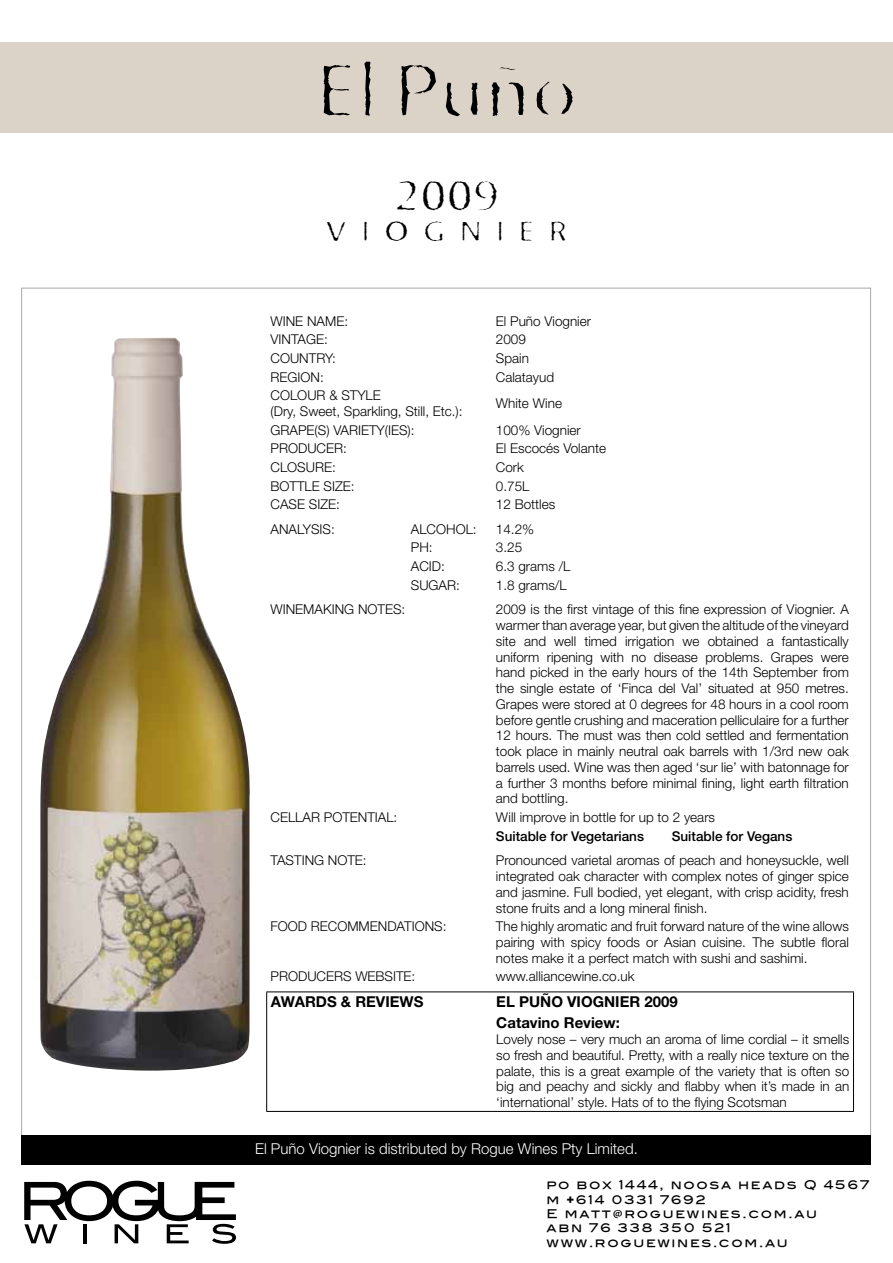
<style>
.page{position:relative;width:893px;height:1263px;background:#fff}
.page>*{position:absolute;margin:0;border:0;box-sizing:border-box;transform-origin:0 0}
.t1{font:79.65px "Advert Rough One";letter-spacing:-.02em;color:#000}
.t2{font:45px "Advert Rough One";color:#000}
.t3{font:30px "Advert Rough One";letter-spacing:.45em;color:#000}
.t4{font:300 15px "Helvetica Neue LT Std";color:#fff}
.t5{font:700 15px/21px "Helvetica Neue LT Std";color:#000}
.t6{font:300 13.5px/15.8px "Helvetica Neue LT Std";color:#000;text-align:justify}
.t7{font:500 13.5px "Helvetica Neue LT Std";color:#000}
.t8{font:12px/14.4px "Blair Md ITCTT Medium";letter-spacing:.14em;color:#000}
.s1{font-family:"Arial";font-weight:900}
</style>
<div class="page">
<svg style="left:24px;top:1181px;width:212px;height:63px"></svg>
<div style="left:21px;top:288px;width:850px;height:850px;background:#fff;border:1px solid #a7a9ac"></div>
<div style="left:21px;top:1135px;width:850px;height:29px;background:#000"></div>
<div style="left:0;top:43px;width:893px;height:90px;background:#dbd3c8"></div>
<img style="left:40px;top:338px;width:210px;height:733px">
<hr style="left:266px;top:991px;width:226px;height:1px;background:#000">
<hr style="left:266px;top:992px;width:1px;height:119px;background:#000">
<hr style="left:492px;top:991px;width:362px;height:1px;background:#000">
<hr style="left:853px;top:992px;width:1px;height:119px;background:#000">
<hr style="left:266px;top:1111px;width:226px;height:1px;background:#000">
<hr style="left:492px;top:1111px;width:362px;height:1px;background:#000">
<h1 class="t1" style="left:314px;top:47px;width:266px">El Puño</h1>
<h2 class="t2" style="left:393px;top:171px;width:108px">2009</h2>
<h3 class="t3" style="left:325px;top:215px;width:245px">VIOGNIER</h3>
<p class="t6" style="left:271px;top:313px;width:79px">WINE NAME:</p>
<p class="t6" style="left:496px;top:313px;width:97px">El Puño Viognier</p>
<p class="t6" style="left:271px;top:331px;width:59px">VINTAGE:</p>
<p class="t6" style="left:496px;top:331px;width:32px">2009</p>
<p class="t6" style="left:271px;top:350px;width:67px">COUNTRY:</p>
<p class="t6" style="left:496px;top:350px;width:35px">Spain</p>
<p class="t6" style="left:271px;top:369px;width:55px">REGION:</p>
<p class="t6" style="left:496px;top:369px;width:60px">Calatayud</p>
<p class="t6" style="left:271px;top:387px;width:194px">COLOUR &amp; STYLE<br>(Dry, Sweet, Sparkling, Still, Etc.):</p>
<p class="t6" style="left:496px;top:395px;width:68px">White Wine</p>
<p class="t6" style="left:271px;top:422px;width:146px">GRAPE(S) VARIETY(IES):</p>
<p class="t6" style="left:496px;top:422px;width:86px">100% Viognier</p>
<p class="t6" style="left:271px;top:440px;width:78px">PRODUCER:</p>
<p class="t6" style="left:496px;top:440px;width:112px">El Escocés Volante</p>
<p class="t6" style="left:271px;top:459px;width:67px">CLOSURE:</p>
<p class="t6" style="left:496px;top:459px;width:30px">Cork</p>
<p class="t6" style="left:271px;top:478px;width:86px">BOTTLE SIZE:</p>
<p class="t6" style="left:496px;top:478px;width:35px">0.75L</p>
<p class="t6" style="left:271px;top:496px;width:71px">CASE SIZE:</p>
<p class="t6" style="left:496px;top:496px;width:61px">12 Bottles</p>
<p class="t6" style="left:271px;top:521px;width:66px">ANALYSIS:</p>
<p class="t6" style="left:411px;top:521px;width:67px">ALCOHOL:</p>
<p class="t6" style="left:496px;top:521px;width:40px">14.2%</p>
<p class="t6" style="left:411px;top:539px;width:23px">PH:</p>
<p class="t6" style="left:496px;top:539px;width:28px">3.25</p>
<p class="t6" style="left:411px;top:558px;width:36px">ACID:</p>
<p class="t6" style="left:496px;top:558px;width:76px">6.3 grams /L</p>
<p class="t6" style="left:411px;top:577px;width:51px">SUGAR:</p>
<p class="t6" style="left:496px;top:577px;width:72px">1.8 grams/L</p>
<p class="t6" style="left:271px;top:601px;width:136px">WINEMAKING NOTES:</p>
<p class="t6" style="left:496px;top:601px;width:354px">2009 is the first vintage of this fine expression of Viognier. A warmer than average year, but given the altitude of the vineyard site and well timed irrigation we obtained a fantastically uniform ripening with no disease problems. Grapes were hand picked in the early hours of the 14th September from the single estate of ‘Finca del Val’ situated at 950 metres.<br>Grapes were stored at 0 degrees for 48 hours in a cool room before gentle crushing and maceration pelliculaire for a further 12 hours. The must was then cold settled and fermentation took place in mainly neutral oak barrels with 1/3rd new oak barrels used. Wine was then aged ‘sur lie’ with batonnage for a further 3 months before minimal fining, light earth filtration and bottling.</p>
<p class="t6" style="left:271px;top:809px;width:128px">CELLAR POTENTIAL:</p>
<p class="t6" style="left:496px;top:809px;width:221px">Will improve in bottle for up to 2 years</p>
<p class="t7" style="left:496px;top:828px;width:150px">Suitable for Vegetarians</p>
<p class="t7" style="left:672px;top:828px;width:122px">Suitable for Vegans</p>
<p class="t6" style="left:271px;top:852px;width:98px">TASTING NOTE:</p>
<p class="t6" style="left:496px;top:852px;width:354px">Pronounced varietal aromas of peach and honeysuckle, well integrated oak character with complex notes of ginger spice and jasmine. Full bodied, yet elegant, with crisp acidity, fresh stone fruits and a long mineral finish.</p>
<p class="t6" style="left:271px;top:918px;width:177px">FOOD RECOMMENDATIONS:</p>
<p class="t6" style="left:496px;top:918px;width:354px">The highly aromatic and fruit forward nature of the wine allows pairing with spicy foods or Asian cuisine. The subtle floral notes make it a perfect match with sushi and sashimi.</p>
<p class="t6" style="left:271px;top:968px;width:146px">PRODUCERS WEBSITE:</p>
<p class="t6" style="left:496px;top:968px;width:140px">www.alliancewine.co.uk</p>
<p class="t5" style="left:271px;top:991px;width:154px">AWARDS &amp; REVIEWS</p>
<p class="t5" style="left:496px;top:991px;width:183px">EL PUÑO VIOGNIER 2009<br>Catavino Review:</p>
<p class="t6" style="left:496px;top:1031px;width:354px">Lovely nose – very much an aroma of lime cordial – it smells so fresh and beautiful. Pretty, with a really nice texture on the palate, this is a great example of the variety that is often so big and peachy and sickly and flabby when it’s made in an ‘international’ style. Hats of to the flying Scotsman</p>
<p class="t4" style="left:255px;top:1140px;width:384px">El Puño Viognier is distributed by Rogue Wines Pty Limited.</p>
<p class="t8" style="left:547px;top:1176px;width:324px">po box 1444, noosa heads Q 4567 m <span class="s1">+</span>614 0331 7692<br>E matt@roguewines.com.au<br>abn 76 338 350 521 www.roguewines.com.au</p>
</div>
